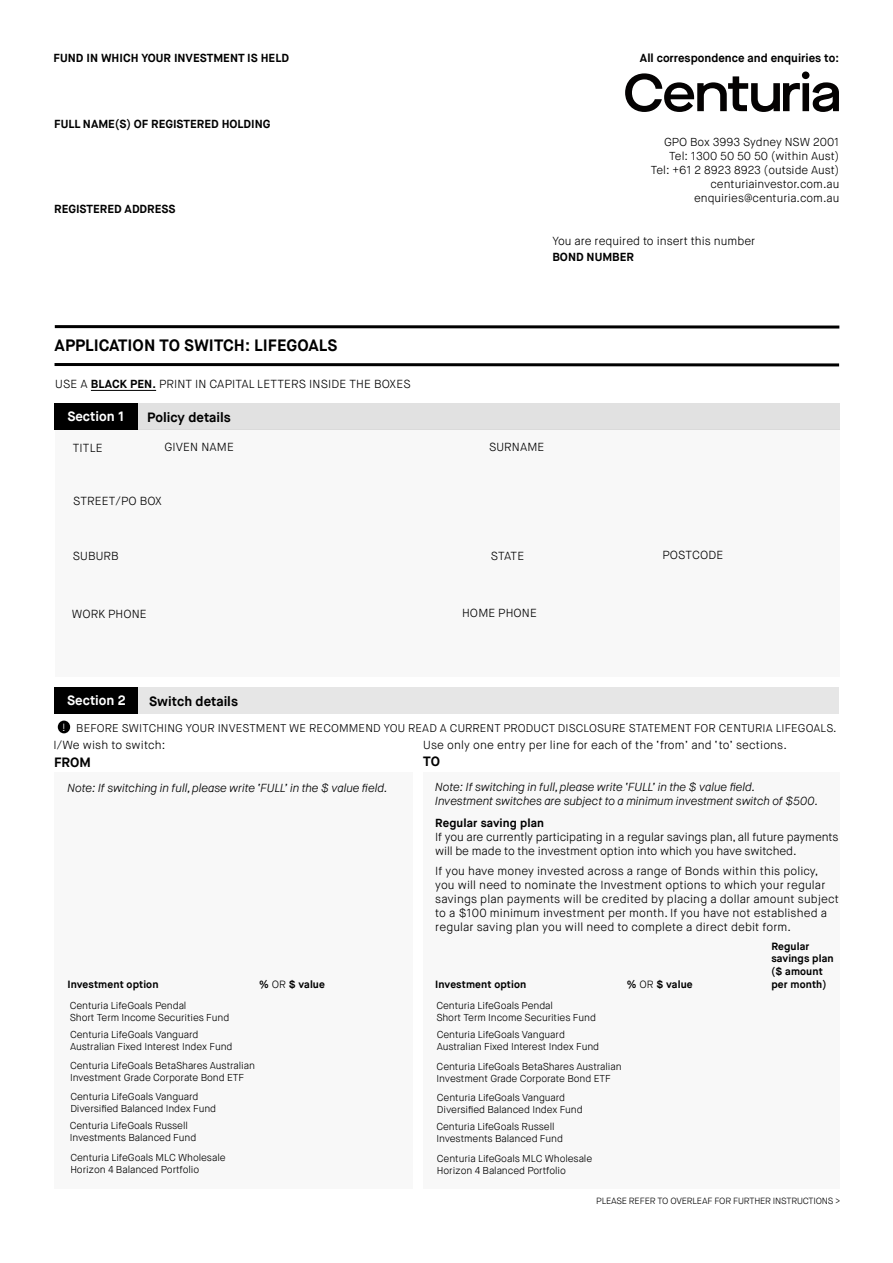
<style>
.page{position:relative;width:893px;height:1263px;background:#fff}
.page>*{position:absolute;margin:0;border:0;box-sizing:border-box;transform-origin:0 0}
.t1{font:700 16.5px "Maison Neue";color:#000}
.t2{font:700 13.5px "Maison Neue";color:#000}
.t3{font:700 13.5px "Maison Neue";color:#fff}
.t4{font:300 11.7px/14.1px "Maison Neue";letter-spacing:.01em;color:#000}
.t5{font:italic 300 11.7px/14.1px "Maison Neue";letter-spacing:-.01em;color:#000}
.t6{font:700 11.7px "Maison Neue";color:#000}
.t7{font:300 11.7px/14.1px "Maison Neue";letter-spacing:-.01em;color:#000}
.t8{font:300 11.55px/14px "Maison Neue";color:#000;text-align:right}
.t9{font:300 11.25px "Maison Neue";letter-spacing:.01em;color:#000}
.t10{font:700 10.5px/12.6px "Maison Neue";letter-spacing:.01em;color:#000}
.t11{font:300 10.05px/12px "Maison Neue";letter-spacing:-.01em;color:#000}
.t12{font:300 9px "Maison Neue";letter-spacing:-.02em;color:#000}
.s1{font-weight:700}
.s2{font-size:10.5px;color:#fff}
.s3{font-weight:300}
</style>
<div class="page">
<svg style="left:625px;top:71px;width:214px;height:41px"></svg>
<hr style="left:55px;top:325px;width:784px;height:3px;background:#000">
<hr style="left:55px;top:363px;width:784px;height:3px;background:#000">
<hr style="left:91px;top:390px;width:65px;height:1px;background:#000">
<div style="left:54px;top:403px;width:84px;height:26px;background:#000"></div>
<div style="left:138px;top:403px;width:701px;height:26px;background:#e1e1e1"></div>
<div style="left:55px;top:429px;width:784px;height:248px;background:#f8f8f8"></div>
<div style="left:54px;top:687px;width:83px;height:27px;background:#000"></div>
<div style="left:137px;top:687px;width:702px;height:27px;background:#e6e6e6"></div>
<div style="left:58px;top:721px;width:12px;height:12px;background:#000;border-radius:50%"></div>
<div style="left:423px;top:772px;width:416px;height:416px;background:#f8f8f8"></div>
<div style="left:54px;top:772px;width:358px;height:416px;background:#f8f8f8"></div>
<p class="t6" style="left:54px;top:51px;width:237px">FUND IN WHICH YOUR INVESTMENT IS HELD</p>
<p class="t6" style="left:54px;top:117px;width:218px">FULL NAME(S) OF REGISTERED HOLDING</p>
<p class="t6" style="left:54px;top:202px;width:123px">REGISTERED ADDRESS</p>
<p class="t6" style="left:640px;top:51px;width:200px">All correspondence and enquiries to:</p>
<p class="t8" style="left:651px;top:135px;width:190px">GPO Box 3993 Sydney NSW 2001<br>Tel: 1300 50 50 50 (within Aust)<br>Tel: +61 2 8923 8923 (outside Aust) centuriainvestor.com.au enquiries@centuria.com.au</p>
<p class="t4" style="left:552px;top:234px;width:204px">You are required to insert this number</p>
<p class="t6" style="left:552px;top:249px;width:83px">BOND NUMBER</p>
<h1 class="t1" style="left:55px;top:335px;width:284px">APPLICATION TO SWITCH: LIFEGOALS</h1>
<p class="t4" style="left:55px;top:377px;width:357px">USE A <span class="s1">BLACK PEN.</span> PRINT IN CAPITAL LETTERS INSIDE THE BOXES</p>
<h2 class="t3" style="left:67px;top:408px;width:59px">Section 1</h2>
<h2 class="t2" style="left:147px;top:408px;width:85px">Policy details</h2>
<p class="t4" style="left:73px;top:440px;width:31px">TITLE</p>
<p class="t4" style="left:164px;top:440px;width:71px">GIVEN NAME</p>
<p class="t4" style="left:489px;top:440px;width:57px">SURNAME</p>
<p class="t4" style="left:73px;top:494px;width:90px">STREET/PO BOX</p>
<p class="t4" style="left:73px;top:549px;width:47px">SUBURB</p>
<p class="t4" style="left:491px;top:549px;width:35px">STATE</p>
<p class="t4" style="left:662px;top:548px;width:62px">POSTCODE</p>
<p class="t4" style="left:72px;top:607px;width:76px">WORK PHONE</p>
<p class="t4" style="left:462px;top:606px;width:76px">HOME PHONE</p>
<h2 class="t3" style="left:67px;top:692px;width:60px">Section 2</h2>
<h2 class="t2" style="left:149px;top:692px;width:90px">Switch details</h2>
<p class="t9" style="left:62px;top:721px;width:776px"><span class="s2">!</span> BEFORE SWITCHING YOUR INVESTMENT WE RECOMMEND YOU READ A CURRENT PRODUCT DISCLOSURE STATEMENT FOR CENTURIA LIFEGOALS.</p>
<p class="t4" style="left:54px;top:738px;width:113px">I/We wish to switch:</p>
<h2 class="t2" style="left:54px;top:753px;width:38px">FROM</h2>
<p class="t4" style="left:423px;top:738px;width:365px">Use only one entry per line for each of the ‘from’ and ‘to’ sections.</p>
<h2 class="t2" style="left:423px;top:752px;width:18px">TO</h2>
<p class="t5" style="left:68px;top:781px;width:322px">Note: If switching in full, please write ‘FULL’ in the $ value field.</p>
<p class="t5" style="left:435px;top:780px;width:384px">Note: If switching in full, please write ‘FULL’ in the $ value field.<br>Investment switches are subject to a minimum investment switch of $500.</p>
<p class="t6" style="left:435px;top:815px;width:110px">Regular saving plan</p>
<p class="t7" style="left:435px;top:830px;width:405px">If you are currently participating in a regular savings plan, all future payments will be made to the investment option into which you have switched.</p>
<p class="t4" style="left:435px;top:864px;width:405px">If you have money invested across a range of Bonds within this policy, you will need to nominate the Investment options to which your regular savings plan payments will be credited by placing a dollar amount subject to a $100 minimum investment per month. If you have not established a regular saving plan you will need to complete a direct debit form.</p>
<p class="t10" style="left:259px;top:978px;width:67px">% <span class="s3">OR</span> $ value</p>
<p class="t10" style="left:68px;top:978px;width:93px">Investment option</p>
<p class="t11" style="left:70px;top:999px;width:161px">Centuria LifeGoals Pendal<br>Short Term Income Securities Fund</p>
<p class="t11" style="left:70px;top:1028px;width:164px">Centuria LifeGoals Vanguard<br>Australian Fixed Interest Index Fund</p>
<p class="t11" style="left:70px;top:1060px;width:186px">Centuria LifeGoals BetaShares Australian<br>Investment Grade Corporate Bond ETF</p>
<p class="t11" style="left:70px;top:1090px;width:147px">Centuria LifeGoals Vanguard<br>Diversified Balanced Index Fund</p>
<p class="t10" style="left:771px;top:940px;width:64px">Regular savings plan ($ amount</p>
<p class="t10" style="left:435px;top:978px;width:93px">Investment option</p>
<p class="t10" style="left:627px;top:978px;width:67px">% <span class="s3">OR</span> $ value</p>
<p class="t10" style="left:771px;top:978px;width:56px">per month)</p>
<p class="t11" style="left:436px;top:1000px;width:161px">Centuria LifeGoals Pendal<br>Short Term Income Securities Fund</p>
<p class="t11" style="left:437px;top:1029px;width:164px">Centuria LifeGoals Vanguard<br>Australian Fixed Interest Index Fund</p>
<p class="t11" style="left:437px;top:1061px;width:186px">Centuria LifeGoals BetaShares Australian<br>Investment Grade Corporate Bond ETF</p>
<p class="t11" style="left:437px;top:1091px;width:147px">Centuria LifeGoals Vanguard<br>Diversified Balanced Index Fund</p>
<p class="t11" style="left:70px;top:1119px;width:128px">Centuria LifeGoals Russell<br>Investments Balanced Fund</p>
<p class="t11" style="left:436px;top:1120px;width:128px">Centuria LifeGoals Russell<br>Investments Balanced Fund</p>
<p class="t11" style="left:70px;top:1152px;width:157px">Centuria LifeGoals MLC Wholesale<br>Horizon 4 Balanced Portfolio</p>
<p class="t11" style="left:437px;top:1152px;width:157px">Centuria LifeGoals MLC Wholesale<br>Horizon 4 Balanced Portfolio</p>
<p class="t12" style="left:596px;top:1196px;width:245px">PLEASE REFER TO OVERLEAF FOR FURTHER INSTRUCTIONS &gt;</p>
</div>
